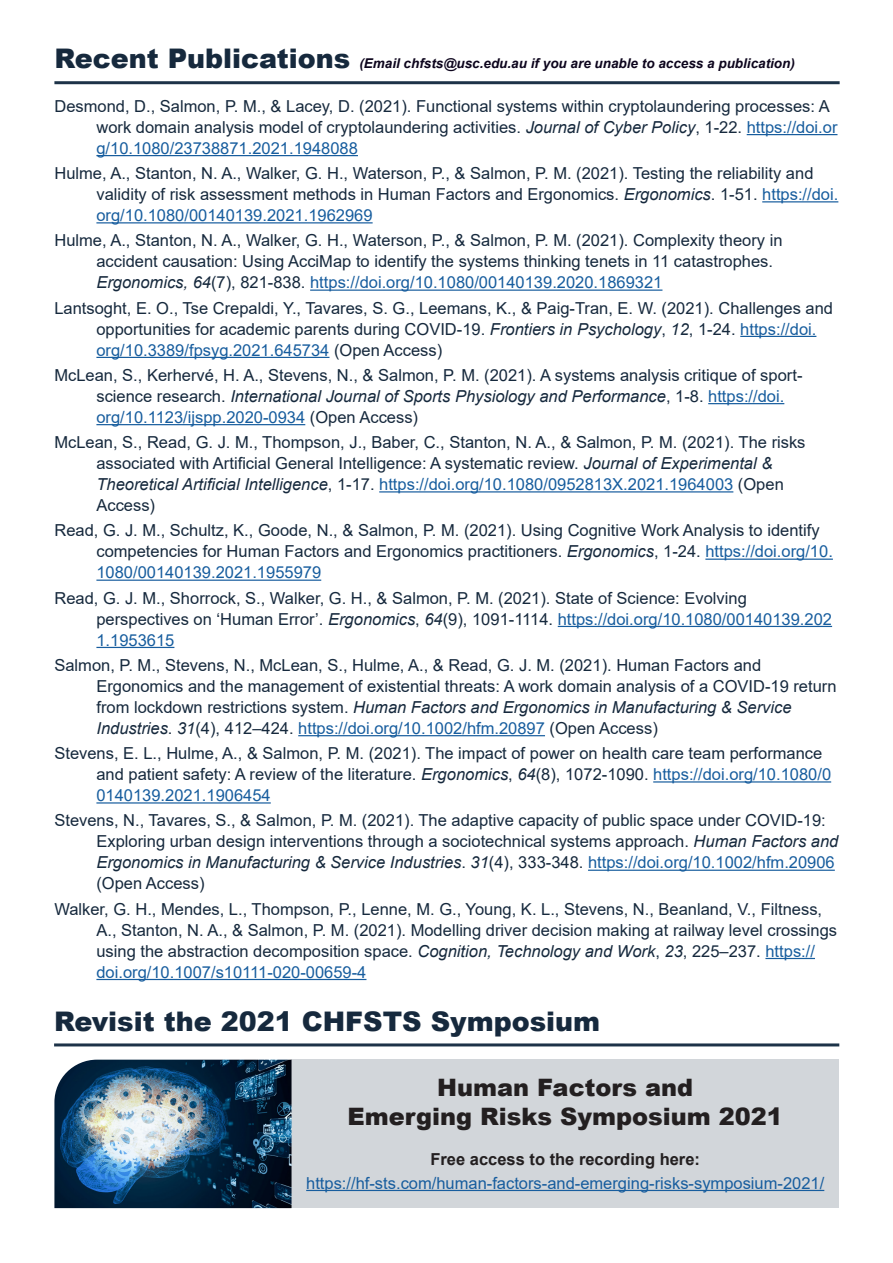
<style>
.page{position:relative;width:893px;height:1263px;background:#fff}
.page>*{position:absolute;margin:0;border:0;box-sizing:border-box;transform-origin:0 0}
.References{font:900 27px "Arial";color:#16293d}
.t1{font:900 24px/28.8px "Arial";color:#231f20;text-align:center}
.t2{font:16.5px/21px "Arial";color:#16293d}
.t3{font:16.5px "Arial";color:#175d9e}
.t4{font:700 16.5px "Arial";color:#231f20}
.References-2{font:italic 700 13.5px "Arial";color:#0d051d}
.s1{font-weight:900;font-style:normal;font-size:27px;color:#16293d}
.s2{font-style:italic}
.s3{color:#175d9e}
</style>
<div class="page">
<hr style="left:54px;top:81px;width:786px;height:3px;background:#1d3348">
<hr style="left:747px;top:134px;width:90px;height:1px;background:#175d9e">
<hr style="left:96px;top:155px;width:262px;height:1px;background:#175d9e">
<hr style="left:762px;top:201px;width:76px;height:1px;background:#175d9e">
<hr style="left:96px;top:222px;width:277px;height:1px;background:#175d9e">
<hr style="left:310px;top:289px;width:352px;height:2px;background:#175d9e">
<hr style="left:740px;top:336px;width:76px;height:1px;background:#175d9e">
<hr style="left:96px;top:357px;width:233px;height:1px;background:#175d9e">
<hr style="left:708px;top:403px;width:76px;height:1px;background:#175d9e">
<hr style="left:96px;top:424px;width:209px;height:1px;background:#175d9e">
<hr style="left:379px;top:491px;width:354px;height:1px;background:#175d9e">
<hr style="left:705px;top:559px;width:128px;height:1px;background:#175d9e">
<hr style="left:96px;top:580px;width:225px;height:1px;background:#175d9e">
<hr style="left:558px;top:626px;width:274px;height:1px;background:#175d9e">
<hr style="left:96px;top:647px;width:78px;height:1px;background:#175d9e">
<hr style="left:298px;top:735px;width:247px;height:1px;background:#175d9e">
<hr style="left:653px;top:781px;width:178px;height:1px;background:#175d9e">
<hr style="left:96px;top:802px;width:175px;height:1px;background:#175d9e">
<hr style="left:588px;top:870px;width:247px;height:1px;background:#175d9e">
<hr style="left:765px;top:958px;width:50px;height:1px;background:#175d9e">
<hr style="left:96px;top:979px;width:270px;height:1px;background:#175d9e">
<div style="left:292px;top:1060px;width:547px;height:148px;background:#d2d6da"></div>
<hr style="left:306px;top:1190px;width:518px;height:1px;background:#175d9e">
<img style="left:54px;top:1060px;width:238px;height:148px">
<hr style="left:54px;top:1043px;width:785px;height:3px;background:#1d3348">
<p class="References-2" style="left:54px;top:55px;width:742px"><span class="s1">Recent Publications</span> (Email chfsts@usc.edu.au if you are unable to access a publication)</p>
<p class="t2" style="left:96px;top:95px;width:743px;text-indent:-42px">Desmond, D., Salmon, P. M., &amp; Lacey, D. (2021). Functional systems within cryptolaundering processes: A work domain analysis model of cryptolaundering activities. <span class="s2">Journal of Cyber Policy</span>, 1-22. <span class="s3">https://doi.or g/10.1080/23738871.2021.1948088</span></p>
<p class="t2" style="left:96px;top:163px;width:743px;text-indent:-42px">Hulme, A., Stanton, N. A., Walker, G. H., Waterson, P., &amp; Salmon, P. M. (2021). Testing the reliability and validity of risk assessment methods in Human Factors and Ergonomics. <span class="s2">Ergonomics</span>. 1-51. <span class="s3">https://doi. org/10.1080/00140139.2021.1962969</span></p>
<p class="t2" style="left:96px;top:230px;width:688px;text-indent:-42px">Hulme, A., Stanton, N. A., Walker, G. H., Waterson, P., &amp; Salmon, P. M. (2021). Complexity theory in accident causation: Using AcciMap to identify the systems thinking tenets in 11 catastrophes.<br><span class="s2">Ergonomics, 64</span>(7), 821-838. <span class="s3">https://doi.org/10.1080/00140139.2020.1869321</span></p>
<p class="t2" style="left:96px;top:297px;width:738px;text-indent:-42px">Lantsoght, E. O., Tse Crepaldi, Y., Tavares, S. G., Leemans, K., &amp; Paig-Tran, E. W. (2021). Challenges and opportunities for academic parents during COVID-19. <span class="s2">Frontiers in Psychology</span>, <span class="s2">12</span>, 1-24. <span class="s3">https://doi. org/10.3389/fpsyg.2021.645734</span> (Open Access)</p>
<p class="t2" style="left:96px;top:364px;width:707px;text-indent:-42px">McLean, S., Kerhervé, H. A., Stevens, N., &amp; Salmon, P. M. (2021). A systems analysis critique of sport&shy;science research. <span class="s2">International Journal of Sports Physiology and Performance</span>, 1-8. <span class="s3">https://doi. org/10.1123/ijspp.2020-0934</span> (Open Access)</p>
<p class="t2" style="left:96px;top:432px;width:711px;text-indent:-42px">McLean, S., Read, G. J. M., Thompson, J., Baber, C., Stanton, N. A., &amp; Salmon, P. M. (2021). The risks associated with Artificial General Intelligence: A systematic review. <span class="s2">Journal of Experimental &amp; Theoretical Artificial Intelligence</span>, 1-17. <span class="s3">https://doi.org/10.1080/0952813X.2021.1964003</span> (Open Access)</p>
<p class="t2" style="left:96px;top:520px;width:738px;text-indent:-42px">Read, G. J. M., Schultz, K., Goode, N., &amp; Salmon, P. M. (2021). Using Cognitive Work Analysis to identify competencies for Human Factors and Ergonomics practitioners. <span class="s2">Ergonomics</span>, 1-24. <span class="s3">https://doi.org/10.<br>1080/00140139.2021.1955979</span></p>
<p class="t2" style="left:96px;top:587px;width:737px;text-indent:-42px">Read, G. J. M., Shorrock, S., Walker, G. H., &amp; Salmon, P. M. (2021). State of Science: Evolving perspectives on ‘Human Error’. <span class="s2">Ergonomics</span>, <span class="s2">64</span>(9), 1091-1114. <span class="s3">https://doi.org/10.1080/00140139.202<br>1.1953615</span></p>
<p class="t2" style="left:96px;top:654px;width:742px;text-indent:-42px">Salmon, P. M., Stevens, N., McLean, S., Hulme, A., &amp; Read, G. J. M. (2021). Human Factors and Ergonomics and the management of existential threats: A work domain analysis of a COVID-19 return from lockdown restrictions system. <span class="s2">Human Factors and Ergonomics in Manufacturing &amp; Service Industries</span>. <span class="s2">31</span>(4), 412–424. <span class="s3">https://doi.org/10.1002/hfm.20897</span> (Open Access)</p>
<p class="t2" style="left:96px;top:743px;width:736px;text-indent:-42px">Stevens, E. L., Hulme, A., &amp; Salmon, P. M. (2021). The impact of power on health care team performance and patient safety: A review of the literature. <span class="s2">Ergonomics</span>, <span class="s2">64</span>(8), 1072-1090. <span class="s3">https://doi.org/10.1080/0<br>0140139.2021.1906454</span></p>
<p class="t2" style="left:96px;top:810px;width:743px;text-indent:-42px">Stevens, N., Tavares, S., &amp; Salmon, P. M. (2021). The adaptive capacity of public space under COVID-19:<br>Exploring urban design interventions through a sociotechnical systems approach. <span class="s2">Human Factors and Ergonomics in Manufacturing &amp; Service Industries</span>. <span class="s2">31</span>(4), 333-348. <span class="s3">https://doi.org/10.1002/hfm.20906 </span>(Open Access)</p>
<p class="t2" style="left:96px;top:898px;width:742px;text-indent:-42px">Walker, G. H., Mendes, L., Thompson, P., Lenne, M. G., Young, K. L., Stevens, N., Beanland, V., Filtness, A., Stanton, N. A., &amp; Salmon, P. M. (2021). Modelling driver decision making at railway level crossings using the abstraction decomposition space. <span class="s2">Cognition, Technology and Work</span>, <span class="s2">23</span>, 225–237. <span class="s3">https:// doi.org/10.1007/s10111-020-00659-4</span></p>
<p class="References" style="left:54px;top:1001px;width:548px">Revisit the 2021 CHFSTS Symposium</p>
<p class="t1" style="left:348px;top:1072px;width:437px">Human Factors and<br>Emerging Risks Symposium 2021</p>
<p class="t4" style="left:430px;top:1147px;width:271px">Free access to the recording here:</p>
<p class="t3" style="left:306px;top:1171px;width:520px">https://hf-sts.com/human-factors-and-emerging-risks-symposium-2021/</p>
</div>
